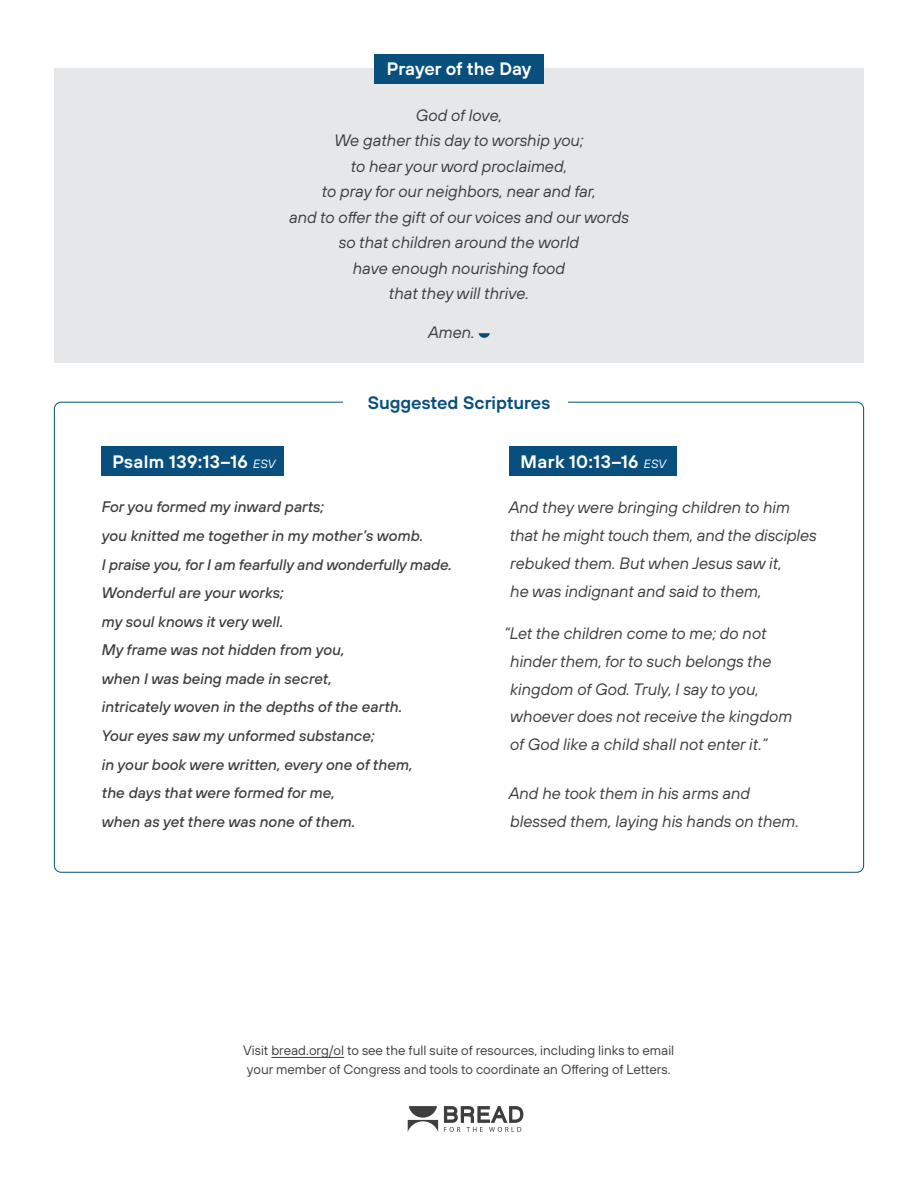
<style>
.page{position:relative;width:918px;height:1188px;background:#fff}
.page>*{position:absolute;margin:0;border:0;box-sizing:border-box;transform-origin:0 0}
.t1{font:18px "TT Hoves Pro Dm Bd";letter-spacing:.02em;color:#fff}
.t2{font:18px "TT Hoves Pro Dm Bd";color:#084f7e}
.t3{font:18px "TT Hoves Pro Dm Bd";letter-spacing:-.005em;color:#fff}
.Paragraph_Style_2{font:italic 16.5px/27.8px "TT Hoves Pro";color:#3e3e3f}
.Paragraph_Style_2-2{font:italic 500 15.3px "TT Hoves Pro";color:#3e3e3f}
.Paragraph_Style_2-3{font:13.5px/19.4px "TT Hoves Pro";color:#3e3e3f}
.s1{font-family:"TT Hoves Pro";font-style:italic;font-size:12px}
</style>
<div class="page">
<div style="left:54px;top:69px;width:810px;height:294px;background:#e6e7e9"></div>
<div style="left:374px;top:54px;width:170px;height:29px;background:#084f7e"></div>
<svg style="left:479px;top:333px;width:11px;height:5px"></svg>
<div style="left:101px;top:447px;width:183px;height:29px;background:#084f7e"></div>
<div style="left:509px;top:447px;width:168px;height:29px;background:#084f7e"></div>
<hr style="left:271px;top:1057px;width:73px;height:1px;background:#3e3e3f">
<svg style="left:408px;top:1106px;width:30px;height:26px"></svg>
<svg style="left:444px;top:1106px;width:79px;height:26px"></svg>
<p class="t3" style="left:387px;top:56px;width:146px">Prayer of the Day</p>
<p class="Paragraph_Style_2" style="left:289px;top:102px;width:341px;line-height:25.5px;text-align:center">God of love,<br>We gather this day to worship you;<br>to hear your word proclaimed,<br>to pray for our neighbors, near and far,<br>and to offer the gift of our voices and our words so that children around the world<br>have enough nourishing food<br>that they will thrive.</p>
<p class="Paragraph_Style_2" style="left:428px;top:318px;width:48px">Amen.</p>
<p class="t2" style="left:368px;top:390px;width:184px">Suggested Scriptures</p>
<p class="t1" style="left:113px;top:448px;width:165px">Psalm 139:13–16 <span class="s1">ESV</span></p>
<p class="t1" style="left:521px;top:448px;width:147px">Mark 10:13–16 <span class="s1">ESV</span></p>
<p class="Paragraph_Style_2-2" style="left:102px;top:497px;width:224px">For you formed my inward parts;</p>
<p class="Paragraph_Style_2-2" style="left:102px;top:525px;width:323px">you knitted me together in my mother’s womb.</p>
<p class="Paragraph_Style_2-2" style="left:102px;top:554px;width:352px">I praise you, for I am fearfully and wonderfully made.</p>
<p class="Paragraph_Style_2-2" style="left:102px;top:582px;width:183px">Wonderful are your works;</p>
<p class="Paragraph_Style_2-2" style="left:102px;top:611px;width:183px">my soul knows it very well.</p>
<p class="Paragraph_Style_2-2" style="left:102px;top:639px;width:244px">My frame was not hidden from you,</p>
<p class="Paragraph_Style_2-2" style="left:102px;top:668px;width:232px">when I was being made in secret,</p>
<p class="Paragraph_Style_2-2" style="left:102px;top:697px;width:302px">intricately woven in the depths of the earth.</p>
<p class="Paragraph_Style_2-2" style="left:102px;top:725px;width:274px">Your eyes saw my unformed substance;</p>
<p class="Paragraph_Style_2-2" style="left:102px;top:754px;width:312px">in your book were written, every one of them,</p>
<p class="Paragraph_Style_2-2" style="left:102px;top:782px;width:235px">the days that were formed for me,</p>
<p class="Paragraph_Style_2-2" style="left:102px;top:811px;width:255px">when as yet there was none of them.</p>
<p class="Paragraph_Style_2" style="left:509px;top:494px;width:309px">And they were bringing children to him that he might touch them, and the disciples rebuked them. But when Jesus saw it,<br>he was indignant and said to them,</p>
<p class="Paragraph_Style_2" style="left:510px;top:620px;width:284px;text-indent:-6px">“Let the children come to me; do not hinder them, for to such belongs the kingdom of God. Truly, I say to you, whoever does not receive the kingdom of God like a child shall not enter it.”</p>
<p class="Paragraph_Style_2" style="left:509px;top:780px;width:292px">And he took them in his arms and blessed them, laying his hands on them.</p>
<p class="Paragraph_Style_2-3" style="left:243px;top:1041px;width:433px">Visit bread.org/ol to see the full suite of resources, including links to email your member of Congress and tools to coordinate an Offering of Letters.</p>
</div>
